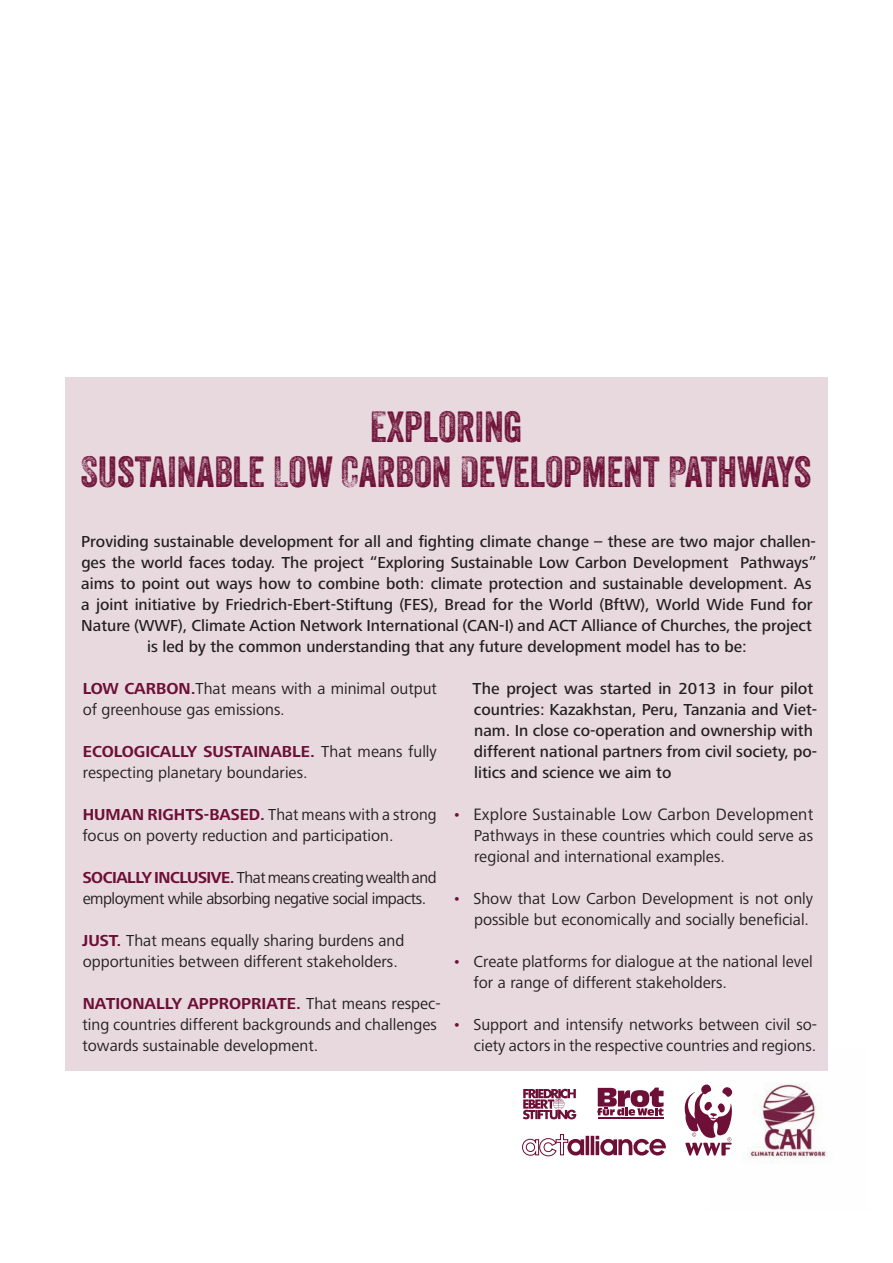
<style>
.page{position:relative;width:893px;height:1263px;background:#fff}
.page>*{position:absolute;margin:0;border:0;box-sizing:border-box;transform-origin:0 0}
.t1{font:42.3px/45px "Veneer Three";color:#6d0f36;text-align:center}
.t2{font:17.1px "Frutiger Next LT";letter-spacing:.015em;color:#231f20}
.t3{font:16.5px/21px "Frutiger Next LT";color:#231f20}
.t4{font:500 16.5px/21px "Frutiger Next LT";color:#231f20}
.t5{font:16.5px/21px "Frutiger Next LT";letter-spacing:-.03em;color:#231f20}
.s1{font-weight:700;color:#6d0f36}
.s2{font-stretch:condensed}
.s3{font-size:16.5px;color:#6d0f36}
.s4{color:#6d0f36}
</style>
<div class="page">
<img style="left:748px;top:1083px;width:80px;height:80px">
<div style="left:65px;top:378px;width:763px;height:693px;background:#e4d3da"></div>
<svg style="left:523px;top:1089px;width:53px;height:30px"></svg>
<svg style="left:522px;top:1134px;width:144px;height:22px"></svg>
<hr style="left:598px;top:1117px;width:66px;height:1px;background:#6d0f36">
<svg style="left:597px;top:1087px;width:67px;height:28px"></svg>
<svg style="left:684px;top:1084px;width:49px;height:72px"></svg>
<h1 class="t1" style="left:80px;top:404px;width:732px">EXPLORING<br>SUSTAINABLE LOW CARBON DEVELOPMENT PATHWAYS</h1>
<p class="t4" style="left:81px;top:531px;width:737px;text-align:center">Providing sustainable development for all and fighting climate change – these are two major challen&shy;ges the world faces today. The project “Exploring Sustainable Low Carbon Development Pathways” aims to point out ways how to combine both: climate protection and sustainable development. As a joint initiative by Friedrich-Ebert-Stiftung (FES), Bread for the World (BftW), World Wide Fund for Nature (WWF), Climate Action Network International (CAN-I) and ACT Alliance of Churches, the project is led by the common understanding that any future development model has to be:</p>
<p class="t3" style="left:83px;top:678px;width:356px"><span class="s1">LOW CARBON.</span>That means with a minimal output of greenhouse gas emissions<span class="s2">.</span></p>
<p class="t3" style="left:83px;top:741px;width:356px"><span class="s1">ECOLOGICALLY SUSTAINABLE .</span> That means fully respecting planetary boundaries.</p>
<p class="t3" style="left:82px;top:804px;width:356px"><span class="s1">HUMAN RIGHTS-BASED.</span> That means with a strong focus on poverty reduction and participation.</p>
<p class="t5" style="left:83px;top:867px;width:355px"><span class="s1">SOCIALLY INCLUSIVE.</span> That means creating wealth and employment while absorbing negative social impacts.</p>
<p class="t3" style="left:82px;top:930px;width:324px"><span class="s1">JUST.</span> That means equally sharing burdens and opportunities between different stakeholders.</p>
<p class="t3" style="left:82px;top:993px;width:360px"><span class="s1">NATIONALLY APPROPRIATE.</span> That means respec&shy;ting countries different backgrounds and challenges towards sustainable development.</p>
<p class="t4" style="left:473px;top:678px;width:346px">The project was started in 2013 in four pilot countries: Kazakhstan, Peru, Tanzania and Viet&shy;nam. In close co-operation and ownership with different national partners from civil society, po&shy;litics and science we aim to</p>
<p class="t2" style="left:453px;top:805px;width:362px"><span class="s3">•</span> Explore Sustainable Low Carbon Development</p>
<p class="t3" style="left:474px;top:825px;width:341px">Pathways in these countries which could serve as regional and international examples.</p>
<p class="t3" style="left:453px;top:888px;width:362px;text-align:right"><span class="s4">•</span> Show that Low Carbon Development is not only possible but economically and socially beneficial.</p>
<p class="t3" style="left:474px;top:951px;width:341px;text-indent:-21px"><span class="s4">•</span> Create platforms for dialogue at the national level for a range of different stakeholders.</p>
<p class="t3" style="left:453px;top:1014px;width:366px;text-align:right"><span class="s4">•</span> Support and intensify networks between civil so&shy;ciety actors in the respective countries and regions.</p>
</div>
